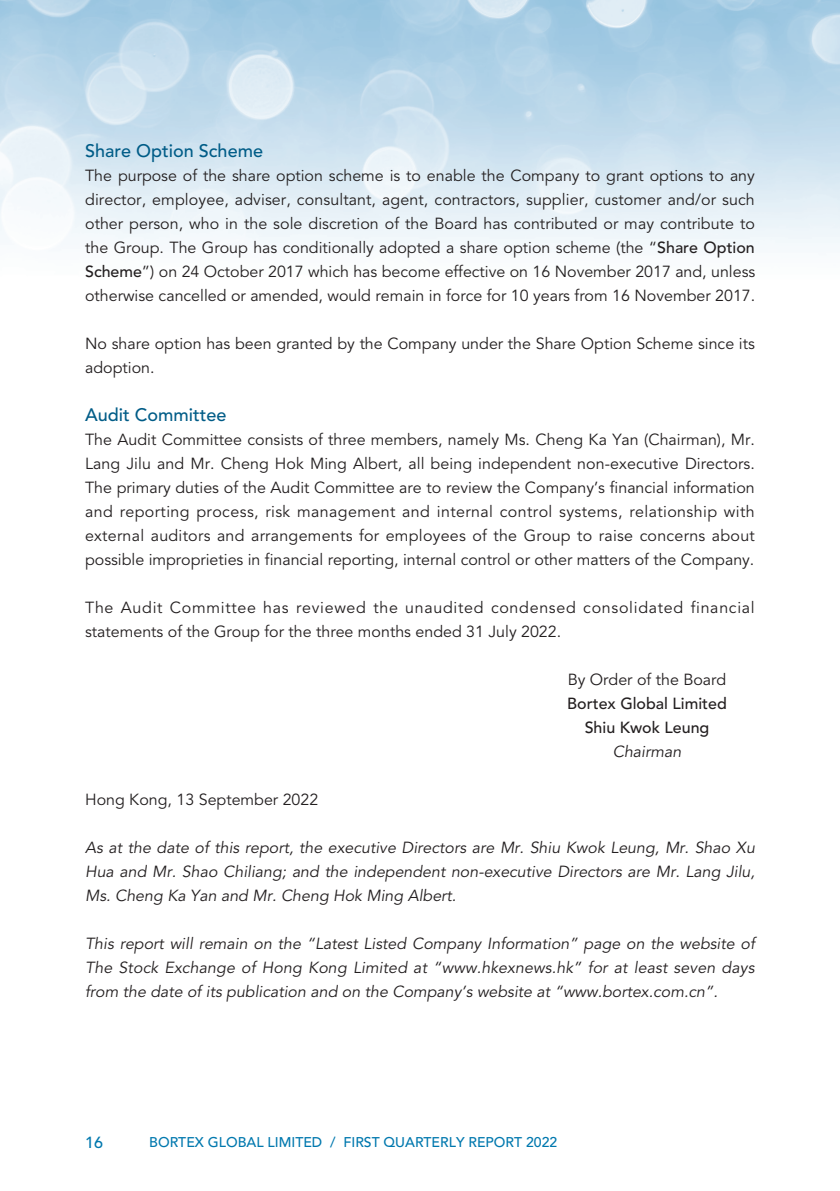
<style>
.page{position:relative;width:840px;height:1191px;background:#fff}
.page>*{position:absolute;margin:0;border:0;box-sizing:border-box;transform-origin:0 0}
._02_H2{font:500 18px "Avenir LT Std";color:#005c87}
._00_txt{font:16px/24px "Avenir LT Std";color:#231f20;text-align:justify}
._00_txt-2{font:italic 16px/24px "Avenir LT Std";color:#231f20;text-align:justify}
._00_txt-3{font:16px/24px "Avenir LT Std";letter-spacing:.045em;color:#231f20}
._00_txt-4{font:500 16px "Avenir LT Std";color:#231f20}
.t1{font:500 16px "Avenir LT Std";color:#0078ae}
.t2{font:500 14px "Avenir LT Std";color:#0078ae}
.s1{font-weight:500}
</style>
<div class="page">
<img style="left:0;top:0;width:839px;height:251px">
<p class="_02_H2" style="left:85px;top:140px;width:179px">Share Option Scheme</p>
<p class="_00_txt" style="left:85px;top:164px;width:671px">The purpose of the share option scheme is to enable the Company to grant options to any director, employee, adviser, consultant, agent, contractors, supplier, customer and/or such other person, who in the sole discretion of the Board has contributed or may contribute to the Group. The Group has conditionally adopted a share option scheme (the “<span class="s1">Share Option Scheme</span>”) on 24 October 2017 which has become effective on 16 November 2017 and, unless otherwise cancelled or amended, would remain in force for 10 years from 16 November 2017.</p>
<p class="_00_txt" style="left:85px;top:332px;width:671px">No share option has been granted by the Company under the Share Option Scheme since its adoption.</p>
<p class="_02_H2" style="left:85px;top:404px;width:143px">Audit Committee</p>
<p class="_00_txt" style="left:85px;top:428px;width:671px">The Audit Committee consists of three members, namely Ms. Cheng Ka Yan (Chairman), Mr.<br>Lang Jilu and Mr. Cheng Hok Ming Albert, all being independent non-executive Directors.<br>The primary duties of the Audit Committee are to review the Company’s financial information and reporting process, risk management and internal control systems, relationship with external auditors and arrangements for employees of the Group to raise concerns about possible improprieties in financial reporting, internal control or other matters of the Company.</p>
<p class="_00_txt-3" style="left:85px;top:596px;width:670px">The Audit Committee has reviewed the unaudited condensed consolidated financial statements of the Group for the three months ended 31 July 2022.</p>
<p class="_00_txt" style="left:567px;top:668px;width:160px">By Order of the Board</p>
<p class="_00_txt-4" style="left:567px;top:694px;width:161px">Bortex Global Limited</p>
<p class="_00_txt-4" style="left:584px;top:718px;width:126px">Shiu Kwok Leung</p>
<p class="_00_txt-2" style="left:612px;top:740px;width:70px">Chairman</p>
<p class="_00_txt" style="left:85px;top:788px;width:234px">Hong Kong, 13 September 2022</p>
<p class="_00_txt-2" style="left:85px;top:836px;width:671px">As at the date of this report, the executive Directors are Mr. Shiu Kwok Leung, Mr. Shao Xu Hua and Mr. Shao Chiliang; and the independent non-executive Directors are Mr. Lang Jilu, Ms. Cheng Ka Yan and Mr. Cheng Hok Ming Albert.</p>
<p class="_00_txt-2" style="left:85px;top:932px;width:670px">This report will remain on the “Latest Listed Company Information” page on the website of The Stock Exchange of Hong Kong Limited at “www.hkexnews.hk” for at least seven days from the date of its publication and on the Company’s website at “www.bortex.com.cn”.</p>
<p class="t1" style="left:85px;top:1133px;width:19px">16</p>
<p class="t2" style="left:149px;top:1133px;width:409px">BORTEX GLOBAL LIMITED / FIRST QUARTERLY REPORT 2022</p>
</div>
